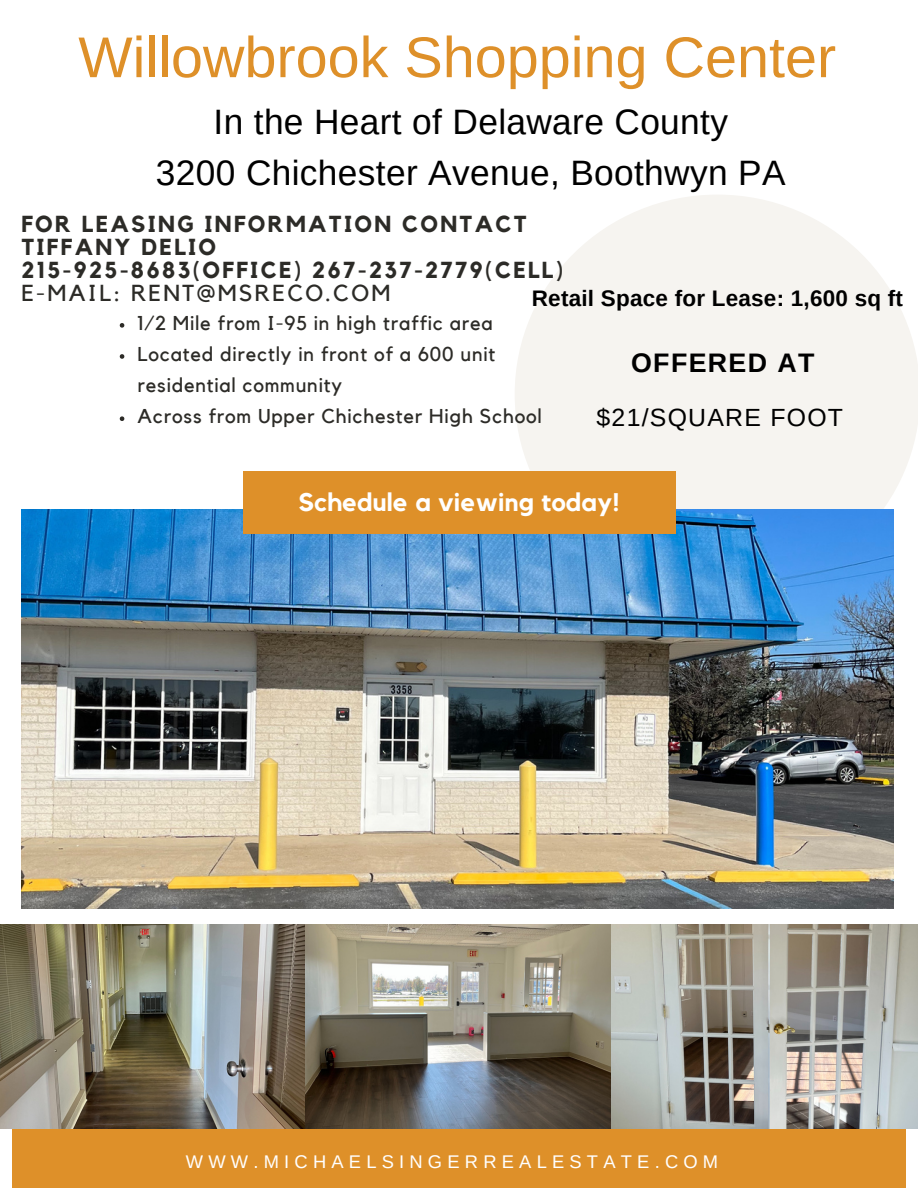
<style>
.page{position:relative;width:918px;height:1188px;background:#fff}
.page>*{position:absolute;margin:0;border:0;box-sizing:border-box;transform-origin:0 0}
.t1{font:57.6px "Arimo";color:#de9029}
.t2{font:35.25px/50.8px "Arimo";letter-spacing:.01em;color:#000;text-align:center}
.t3{font:700 26.85px "Arimo";letter-spacing:.05em;color:#000}
.t4{font:700 25.35px "Kollektif";letter-spacing:.01em;color:#fff}
.t5{font:24.9px "Arimo";letter-spacing:.05em;color:#000}
.t6{font:700 23.1px/23.1px "Kollektif";letter-spacing:.1em;color:#2c2b27}
.t7{font:23.1px "Kollektif";letter-spacing:.1em;color:#2c2b27}
.t8{font:700 22.5px "Arimo";letter-spacing:.01em;color:#000}
.t9{font:19.95px/31.2px "Kollektif";letter-spacing:.04em;color:#2c2b27}
.t10{font:18.3px "Arimo";letter-spacing:.285em;color:#fff}
</style>
<div class="page">
<svg style="left:515px;top:195px;width:403px;height:399px;fill:#f6f4f0"></svg>
<img style="left:21px;top:510px;width:872px;height:398px">
<img style="left:0;top:925px;width:918px;height:203px">
<div style="left:12px;top:1129px;width:894px;height:59px;background:#de9029"></div>
<div style="left:243px;top:471px;width:432px;height:63px;background:#de9029"></div>
<svg style="left:120px;top:323px;width:4px;height:5px"></svg>
<svg style="left:120px;top:354px;width:4px;height:5px"></svg>
<svg style="left:120px;top:416px;width:4px;height:5px"></svg>
<h1 class="t1" style="left:78px;top:25px;width:759px">Willowbrook Shopping Center</h1>
<h2 class="t2" style="left:156px;top:96px;width:631px">In the Heart of Delaware County<br>3200 Chichester Avenue, Boothwyn PA</h2>
<p class="t6" style="left:21px;top:213px;width:543px">FOR LEASING INFORMATION CONTACT<br>TIFFANY DELIO<br>215-925-8683(OFFICE) 267-237-2779(CELL)</p>
<p class="t7" style="left:21px;top:282px;width:371px">E-MAIL: RENT@MSRECO.COM</p>
<p class="t9" style="left:138px;top:308px;width:406px">1/2 Mile from I-95 in high traffic area Located directly in front of a 600 unit residential community<br>Across from Upper Chichester High School</p>
<p class="t8" style="left:532px;top:286px;width:373px">Retail Space for Lease: 1,600 sq ft</p>
<h3 class="t3" style="left:631px;top:348px;width:185px">OFFERED AT</h3>
<p class="t5" style="left:597px;top:403px;width:248px">$21/SQUARE FOOT</p>
<p class="t4" style="left:298px;top:491px;width:323px">Schedule a viewing today!</p>
<p class="t10" style="left:186px;top:1151px;width:534px">WWW.MICHAELSINGERREALESTATE.COM</p>
</div>
